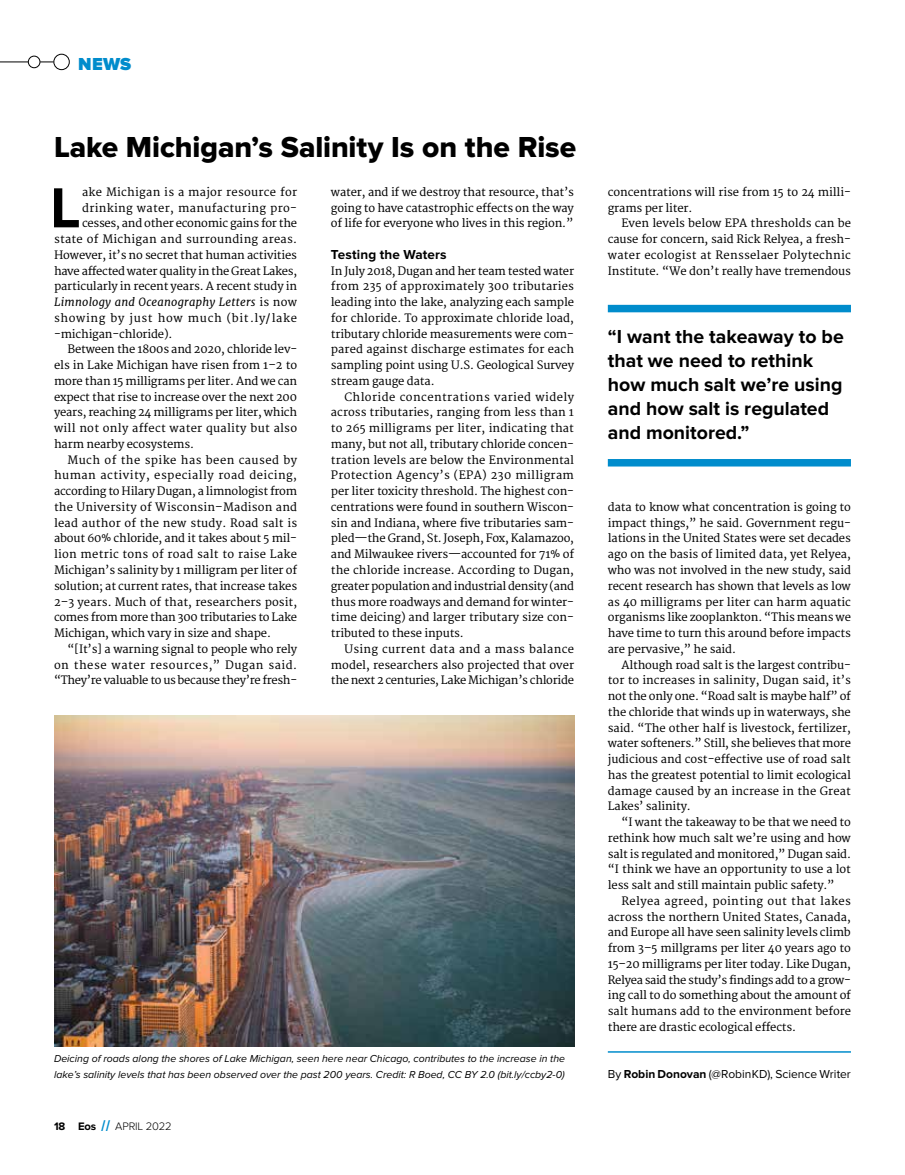
<style>
.page{position:relative;width:905px;height:1175px;background:#fff}
.page>*{position:absolute;margin:0;border:0;box-sizing:border-box;transform-origin:0 0}
.t1{font:700 58.5px "Proxima Nova";color:#000}
.t2{font:30px "Proxima Nova Extrabld";letter-spacing:-.005em;color:#000}
.t3{font:700 19.5px/24px "Proxima Nova";color:#000}
.t4{font:900 18px "Proxima Nova";color:#008ccc}
.t5{font:700 13.5px "Proxima Nova";letter-spacing:.01em;color:#000}
.t6{font:12px "Proxima Nova";letter-spacing:.005em;color:#000}
.t7{font:11.25px/15.8px "Merriweather";letter-spacing:-.015em;color:#000;text-align:justify}
.t8{font:11.25px "Merriweather";letter-spacing:.025em;color:#000}
.t9{font:11.25px "Merriweather";letter-spacing:.02em;color:#000}
.t10{font:11.25px "Merriweather";letter-spacing:.005em;color:#000}
.t11{font:italic 11.25px "Merriweather";letter-spacing:.02em;color:#000}
.t12{font:11.25px "Merriweather";letter-spacing:.04em;color:#000}
.t13{font:11.25px "Merriweather";letter-spacing:.015em;color:#000}
.t14{font:11.25px "Merriweather";letter-spacing:.055em;color:#000}
.t15{font:11.25px "Merriweather";letter-spacing:.045em;color:#000}
.t16{font:11.25px "Merriweather";letter-spacing:.03em;color:#000}
.t17{font:11.25px "Merriweather";letter-spacing:.035em;color:#000}
.t18{font:300 11.25px "Proxima Nova";letter-spacing:-.015em;color:#000}
.t19{font:italic 10.5px/15.8px "Proxima Nova";color:#000}
.s1{font-style:normal}
.s2{font-weight:700}
.s3{font-family:"Merriweather";font-weight:800;color:#008ccc}
</style>
<div class="page">
<svg style="left:0;top:62px;width:28px;height:1px"></svg>
<svg style="left:40px;top:62px;width:14px;height:1px"></svg>
<div style="left:54px;top:54px;width:15px;height:16px;border:1px solid #000;border-radius:50%"></div>
<div style="left:28px;top:56px;width:12px;height:12px;border:1px solid #000;border-radius:50%"></div>
<hr style="left:608px;top:1051px;width:242px;height:1px;background:#008ccc">
<div style="left:608px;top:305px;width:242px;height:7px;background:#008ccc"></div>
<div style="left:608px;top:459px;width:242px;height:7px;background:#008ccc"></div>
<img style="left:55px;top:716px;width:519px;height:330px">
<h3 class="t4" style="left:78px;top:53px;width:55px">NEWS</h3>
<h2 class="t2" style="left:54px;top:129px;width:523px">Lake Michigan’s Salinity Is on the Rise</h2>
<h1 class="t1" style="left:50px;top:174px;width:32px">L</h1>
<p class="t8" style="left:82px;top:185px;width:216px">ake Michigan is a major resource for</p>
<p class="t7" style="left:331px;top:184px;width:244px">water, and if we destroy that resource, that’s going to have catastrophic effects on the way of life for everyone who lives in this region.”</p>
<p class="t5" style="left:331px;top:246px;width:117px">Testing the Waters</p>
<p class="t7" style="left:331px;top:263px;width:245px">In July 2018, Dugan and her team tested water from 235 of approximately 300 tributaries leading into the lake, analyzing each sample for chloride. To approximate chloride load, tributary chloride measurements were com&shy;pared against discharge estimates for each sampling point using U.S. Geological Survey stream gauge data.</p>
<p class="t7" style="left:331px;top:389px;width:245px;text-indent:14px">Chloride concentrations varied widely across tributaries, ranging from less than 1 to 265 milligrams per liter, indicating that many, but not all, tributary chloride concen&shy;tration levels are below the Environmental Protection Agency’s (EPA) 230 milligram per liter toxicity threshold. The highest con&shy;centrations were found in southern Wiscon&shy;sin and Indiana, where five tributaries sam&shy;pled—the Grand, St. Joseph, Fox, Kalamazoo, and Milwaukee rivers—accounted for 71% of the chloride increase. According to Dugan, greater population and industrial density (and thus more roadways and demand for winter&shy;time deicing) and larger tributary size con&shy;tributed to these inputs.</p>
<p class="t7" style="left:331px;top:641px;width:245px;text-indent:14px">Using current data and a mass balance model, researchers also projected that over the next 2 centuries, Lake Michigan’s chloride</p>
<p class="t16" style="left:82px;top:201px;width:216px">drinking water, manufacturing pro-</p>
<p class="t7" style="left:82px;top:216px;width:217px">cesses, and other economic gains for the</p>
<p class="t8" style="left:54px;top:232px;width:244px">state of Michigan and surrounding areas.</p>
<p class="t7" style="left:54px;top:247px;width:244px">However, it’s no secret that human activities</p>
<p class="t7" style="left:54px;top:263px;width:245px">have affected water quality in the Great Lakes,</p>
<p class="t7" style="left:54px;top:279px;width:244px">particularly in recent years. A recent study in</p>
<p class="t11" style="left:54px;top:295px;width:245px">Limnology and Oceanography Letters <span class="s1">is now</span></p>
<p class="t14" style="left:54px;top:311px;width:244px">showing by just how much (bit.ly/-lake</p>
<p class="t7" style="left:54px;top:326px;width:120px">-michigan-chloride).</p>
<p class="t7" style="left:67px;top:342px;width:231px">Between the 1800s and 2020, chloride lev-</p>
<p class="t7" style="left:54px;top:358px;width:244px">els in Lake Michigan have risen from 1–2 to</p>
<p class="t7" style="left:54px;top:373px;width:244px">more than 15 milligrams per liter. And we can</p>
<p class="t7" style="left:54px;top:389px;width:244px">expect that rise to increase over the next 200</p>
<p class="t7" style="left:54px;top:405px;width:245px">years, reaching 24 milligrams per liter, which</p>
<p class="t8" style="left:54px;top:421px;width:244px">will not only affect water quality but also</p>
<p class="t7" style="left:54px;top:436px;width:141px">harm nearby ecosystems.</p>
<p class="t17" style="left:67px;top:453px;width:231px">Much of the spike has been caused by</p>
<p class="t12" style="left:54px;top:469px;width:244px">human activity, especially road deicing,</p>
<p class="t7" style="left:54px;top:484px;width:245px">according to Hilary Dugan, a limnologist from</p>
<p class="t13" style="left:54px;top:500px;width:245px">the University of Wisconsin–-Madison and</p>
<p class="t9" style="left:54px;top:516px;width:245px">lead author of the new study. Road salt is</p>
<p class="t7" style="left:54px;top:531px;width:244px">about 60% chloride, and it takes about 5 mil-</p>
<p class="t9" style="left:54px;top:547px;width:245px">lion metric tons of road salt to raise Lake</p>
<p class="t7" style="left:54px;top:562px;width:244px">Michigan’s salinity by 1 milligram per liter of</p>
<p class="t7" style="left:54px;top:578px;width:245px">solution; at current rates, that increase takes</p>
<p class="t10" style="left:54px;top:595px;width:244px">2–3 years. Much of that, researchers posit,</p>
<p class="t7" style="left:54px;top:610px;width:244px">comes from more than 300 tributaries to Lake</p>
<p class="t7" style="left:54px;top:625px;width:218px">Michigan, which vary in size and shape.</p>
<p class="t7" style="left:67px;top:641px;width:231px">“[It’s] a warning signal to people who rely</p>
<p class="t15" style="left:54px;top:658px;width:245px">on these water resources,” Dugan said.</p>
<p class="t7" style="left:54px;top:673px;width:244px">“They’re valuable to us because they’re fresh-</p>
<p class="t19" style="left:54px;top:1051px;width:512px">Deicing of roads along the shores of Lake Michigan, seen here near Chicago, contributes to the increase in the lake’s salinity levels that has been observed over the past 200 years. Credit: R Boed, CC BY 2.0 (bit.ly/ccby2-0)</p>
<p class="t18" style="left:54px;top:1119px;width:119px"><span class="s2">18 Eos</span> <span class="s3">//</span> APRIL 2022</p>
<p class="t7" style="left:608px;top:184px;width:244px">concentrations will rise from 15 to 24 milli&shy;grams per liter.</p>
<p class="t7" style="left:608px;top:216px;width:245px;text-indent:14px">Even levels below EPA thresholds can be cause for concern, said Rick Relyea, a fresh&shy;water ecologist at Rensselaer Polytechnic Institute. “We don’t really have tremendous</p>
<h3 class="t3" style="left:608px;top:325px;width:237px">“I want the takeaway to be that we need to rethink how much salt we’re using and how salt is regulated and monitored.”</h3>
<p class="t7" style="left:608px;top:499px;width:245px;text-align:left">data to know what concentration is going to impact things,” he said. Government regu&shy;lations in the United States were set decades ago on the basis of limited data, yet Relyea, who was not involved in the new study, said recent research has shown that levels as low as 40 milligrams per liter can harm aquatic organisms like zooplankton. “This means we have time to turn this around before impacts are pervasive,” he said.</p>
<p class="t7" style="left:608px;top:657px;width:245px;text-indent:14px">Although road salt is the largest contribu&shy;tor to increases in salinity, Dugan said, it’s not the only one. “Road salt is maybe half” of the chloride that winds up in waterways, she said. “The other half is livestock, fertilizer, water softeners.” Still, she believes that more judicious and cost--effective use of road salt has the greatest potential to limit ecological damage caused by an increase in the Great Lakes’ salinity.</p>
<p class="t7" style="left:608px;top:814px;width:245px;text-indent:14px">“I want the takeaway to be that we need to rethink how much salt we’re using and how salt is regulated and monitored,” Dugan said. “I think we have an opportunity to use a lot less salt and still maintain public safety.”</p>
<p class="t7" style="left:608px;top:893px;width:245px;text-indent:14px">Relyea agreed, pointing out that lakes across the northern United States, Canada, and Europe all have seen salinity levels climb from 3–5 millgrams per liter 40 years ago to 15–20 milligrams per liter today. Like Dugan, Relyea said the study’s findings add to a grow&shy;ing call to do something about the amount of salt humans add to the environment before there are drastic ecological effects.</p>
<p class="t6" style="left:608px;top:1067px;width:244px">By <span class="s2">Robin Donovan</span> (@RobinKD), Science Writer</p>
</div>
